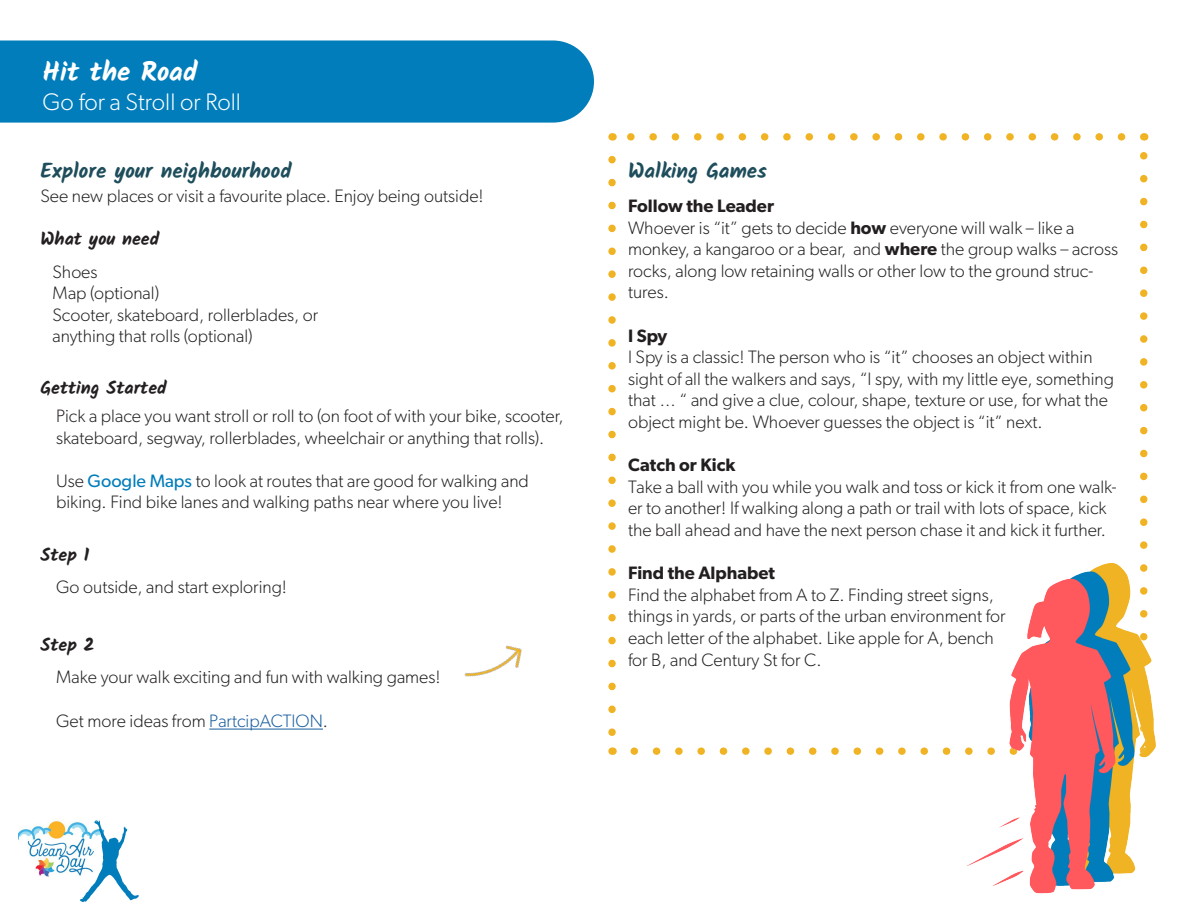
<style>
.page{position:relative;width:1188px;height:918px;background:#fff}
.page>*{position:absolute;margin:0;border:0;box-sizing:border-box;transform-origin:0 0}
.t1{font:700 27px "Kalam";color:#fff}
.t2{font:300 24px "Gibson";color:#fff}
.t3{font:700 21px "Kalam";color:#1e4d5b}
.t4{font:300 18px/21.6px "Gibson";color:#231f20}
.t5{font:600 18px "Gibson";color:#231f20}
.t6{font:700 18px "Kalam";color:#231f20}
.s1{font-weight:400;color:#007dba}
.s2{color:#175d9e}
.s3{font-weight:600}
</style>
<div class="page">
<img style="left:19px;top:821px;width:61px;height:56px">
<svg style="left:80px;top:820px;width:59px;height:82px"></svg>
<svg style="left:608px;top:160px;width:8px;height:576px"></svg>
<svg style="left:634px;top:747px;width:294px;height:8px"></svg>
<svg style="left:1140px;top:152px;width:8px;height:374px"></svg>
<svg style="left:627px;top:133px;width:495px;height:8px"></svg>
<img style="left:942px;top:541px;width:214px;height:353px">
<div style="left:0;top:40px;width:594px;height:83px;background:#007dba"></div>
<hr style="left:209px;top:729px;width:114px;height:1px;background:#175d9e">
<img style="left:464px;top:645px;width:58px;height:32px">
<p class="t1" style="left:43px;top:56px;width:156px">Hit the Road</p>
<p class="t2" style="left:43px;top:88px;width:200px">Go for a Stroll or Roll</p>
<p class="t3" style="left:40px;top:158px;width:253px">Explore your neighbourhood</p>
<p class="t4" style="left:40px;top:184px;width:445px">See new places or visit a favourite place. Enjoy being outside!</p>
<p class="t6" style="left:40px;top:228px;width:120px">What you need</p>
<p class="t4" style="left:53px;top:260px;width:46px">Shoes</p>
<p class="t4" style="left:53px;top:282px;width:108px">Map (optional)</p>
<p class="t4" style="left:53px;top:304px;width:267px">Scooter, skateboard, rollerblades, or anything that rolls (optional)</p>
<p class="t6" style="left:40px;top:378px;width:128px">Getting Started</p>
<p class="t4" style="left:56px;top:405px;width:509px">Pick a place you want stroll or roll to (on foot of with your bike, scooter, skateboard, segway, rollerblades, wheelchair or anything that rolls).</p>
<p class="t4" style="left:56px;top:470px;width:474px">Use <span class="s1">Google Maps</span> to look at routes that are good for walking and</p>
<p class="t4" style="left:56px;top:491px;width:448px">biking. Find bike lanes and walking paths near where you live!</p>
<p class="t6" style="left:40px;top:544px;width:50px">Step 1</p>
<p class="t4" style="left:56px;top:576px;width:232px">Go outside, and start exploring!</p>
<p class="t6" style="left:40px;top:634px;width:55px">Step 2</p>
<p class="t4" style="left:56px;top:666px;width:386px">Make your walk exciting and fun with walking games!</p>
<p class="t4" style="left:56px;top:709px;width:273px">Get more ideas from <span class="s2">PartcipACTION</span>.</p>
<p class="t3" style="left:628px;top:158px;width:140px">Walking Games</p>
<p class="t5" style="left:628px;top:195px;width:147px">Follow the Leader</p>
<p class="t4" style="left:628px;top:216px;width:492px">Whoever is “it” gets to decide <span class="s3">how</span> everyone will walk – like a monkey, a kangaroo or a bear, and <span class="s3">where</span> the group walks – across rocks, along low retaining walls or other low to the ground struc&shy;tures.</p>
<p class="t5" style="left:628px;top:325px;width:41px">I Spy</p>
<p class="t4" style="left:628px;top:346px;width:487px">I Spy is a classic! The person who is “it” chooses an object within sight of all the walkers and says, “I spy, with my little eye, something that … “ and give a clue, colour, shape, texture or use, for what the object might be. Whoever guesses the object is “it” next.</p>
<p class="t5" style="left:628px;top:454px;width:109px">Catch or Kick</p>
<p class="t4" style="left:628px;top:476px;width:490px">Take a ball with you while you walk and toss or kick it from one walk&shy;er to another! If walking along a path or trail with lots of space, kick the ball ahead and have the next person chase it and kick it further.</p>
<p class="t5" style="left:628px;top:562px;width:148px">Find the Alphabet</p>
<p class="t4" style="left:628px;top:584px;width:367px">Find the alphabet from A to Z. Finding street signs,</p>
<p class="t4" style="left:628px;top:605px;width:379px">things in yards, or parts of the urban environment for</p>
<p class="t4" style="left:628px;top:627px;width:367px">each letter of the alphabet. Like apple for A, bench</p>
<p class="t4" style="left:628px;top:648px;width:195px">for B, and Century St for C.</p>
</div>
